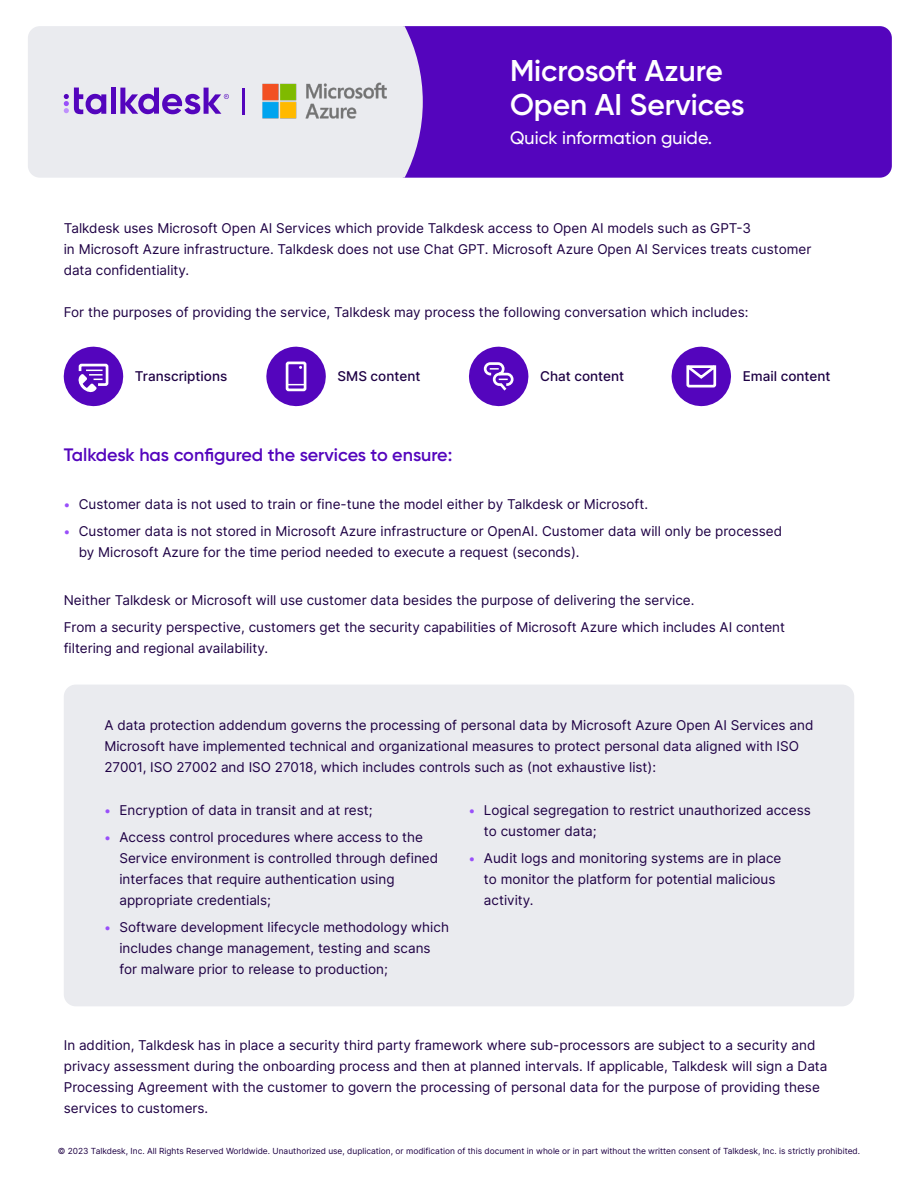
<style>
.page{position:relative;width:918px;height:1188px;background:#fff}
.page>*{position:absolute;margin:0;border:0;box-sizing:border-box;transform-origin:0 0}
.t1{font:600 30px/34.5px "Gilroy";color:#fff}
.t2{font:600 18px "Gilroy";color:#5405bd}
.t3{font:500 18px "Gilroy";color:#fff}
.t4{font:13.5px/21px "Inter";color:#1e0044}
.t5{font:500 13.5px "Inter";color:#1e0044}
.t6{font:8.4px "Inter";color:#1e0044}
.s1{font-weight:600;font-size:12.75px;color:#994ffa}
</style>
<div class="page">
<svg style="left:63px;top:346px;width:61px;height:61px"></svg>
<svg style="left:469px;top:346px;width:60px;height:61px"></svg>
<svg style="left:671px;top:346px;width:60px;height:61px"></svg>
<svg style="left:266px;top:346px;width:60px;height:61px"></svg>
<div style="left:64px;top:685px;width:790px;height:321px;background:#eaebef;border-radius:12px"></div>
<div style="left:423px;top:26px;width:469px;height:152px;background:#5405bd"></div>
<div style="left:28px;top:26px;width:395px;height:152px;background:#eaebef"></div>
<div style="left:111px;top:88px;width:5px;height:26px;background:#5405bd"></div>
<svg style="left:64px;top:88px;width:42px;height:27px"></svg>
<svg style="left:120px;top:88px;width:109px;height:26px;background:#a785d8"></svg>
<hr style="left:242px;top:88px;width:2px;height:26px;background:#5405bd">
<img style="left:261px;top:78px;width:127px;height:45px">
<h1 class="t1" style="left:510px;top:53px;width:236px">Microsoft Azure<br>Open AI Services</h1>
<h2 class="t3" style="left:510px;top:126px;width:204px">Quick information guide.</h2>
<p class="t4" style="left:64px;top:217px;width:749px">Talkdesk uses Microsoft Open AI Services which provide Talkdesk access to Open AI models such as GPT-3<br>in Microsoft Azure infrastructure. Talkdesk does not use Chat GPT. Microsoft Azure Open AI Services treats customer data confidentiality.</p>
<p class="t4" style="left:64px;top:301px;width:686px">For the purposes of providing the service, Talkdesk may process the following conversation which includes:</p>
<p class="t5" style="left:135px;top:367px;width:94px">Transcriptions</p>
<p class="t5" style="left:338px;top:367px;width:84px">SMS content</p>
<p class="t5" style="left:540px;top:367px;width:86px">Chat content</p>
<p class="t5" style="left:743px;top:367px;width:89px">Email content</p>
<h2 class="t2" style="left:64px;top:443px;width:390px">Talkdesk has configured the services to ensure:</h2>
<p class="t4" style="left:64px;top:493px;width:586px"><span class="s1">•</span> Customer data is not used to train or fine-tune the model either by Talkdesk or Microsoft.</p>
<p class="t4" style="left:79px;top:520px;width:705px;text-indent:-15px"><span class="s1">•</span> Customer data is not stored in Microsoft Azure infrastructure or OpenAI. Customer data will only be processed by Microsoft Azure for the time period needed to execute a request (seconds).</p>
<p class="t4" style="left:64px;top:586px;width:723px;line-height:27px">Neither Talkdesk or Microsoft will use customer data besides the purpose of delivering the service.<br>From a security perspective, customers get the security capabilities of Microsoft Azure which includes AI content</p>
<p class="t4" style="left:64px;top:637px;width:206px">filtering and regional availability.</p>
<p class="t4" style="left:104px;top:714px;width:710px">A data protection addendum governs the processing of personal data by Microsoft Azure Open AI Services and<br>Microsoft have implemented technical and organizational measures to protect personal data aligned with ISO<br>27001, ISO 27002 and ISO 27018, which includes controls such as (not exhaustive list):</p>
<p class="t4" style="left:104px;top:800px;width:270px"><span class="s1">•</span> Encryption of data in transit and at rest;</p>
<p class="t4" style="left:119px;top:827px;width:320px;text-indent:-15px"><span class="s1">•</span> Access control procedures where access to the Service environment is controlled through defined interfaces that require authentication using appropriate credentials;</p>
<p class="t4" style="left:119px;top:917px;width:331px;text-indent:-15px"><span class="s1">•</span> Software development lifecycle methodology which includes change management, testing and scans for malware prior to release to production;</p>
<p class="t4" style="left:484px;top:800px;width:328px;text-indent:-15px"><span class="s1">•</span> Logical segregation to restrict unauthorized access to customer data;</p>
<p class="t4" style="left:484px;top:848px;width:299px;text-indent:-15px"><span class="s1">•</span> Audit logs and monitoring systems are in place to monitor the platform for potential malicious activity.</p>
<p class="t4" style="left:64px;top:1035px;width:765px">In addition, Talkdesk has in place a security third party framework where sub-processors are subject to a security and privacy assessment during the onboarding process and then at planned intervals. If applicable, Talkdesk will sign a Data Processing Agreement with the customer to govern the processing of personal data for the purpose of providing these services to customers.</p>
<p class="t6" style="left:58px;top:1145px;width:804px">© 2023 Talkdesk, Inc. All Rights Reserved Worldwide. Unauthorized use, duplication, or modification of this document in whole or in part without the written consent of Talkdesk, Inc. is strictly prohibited.</p>
</div>
